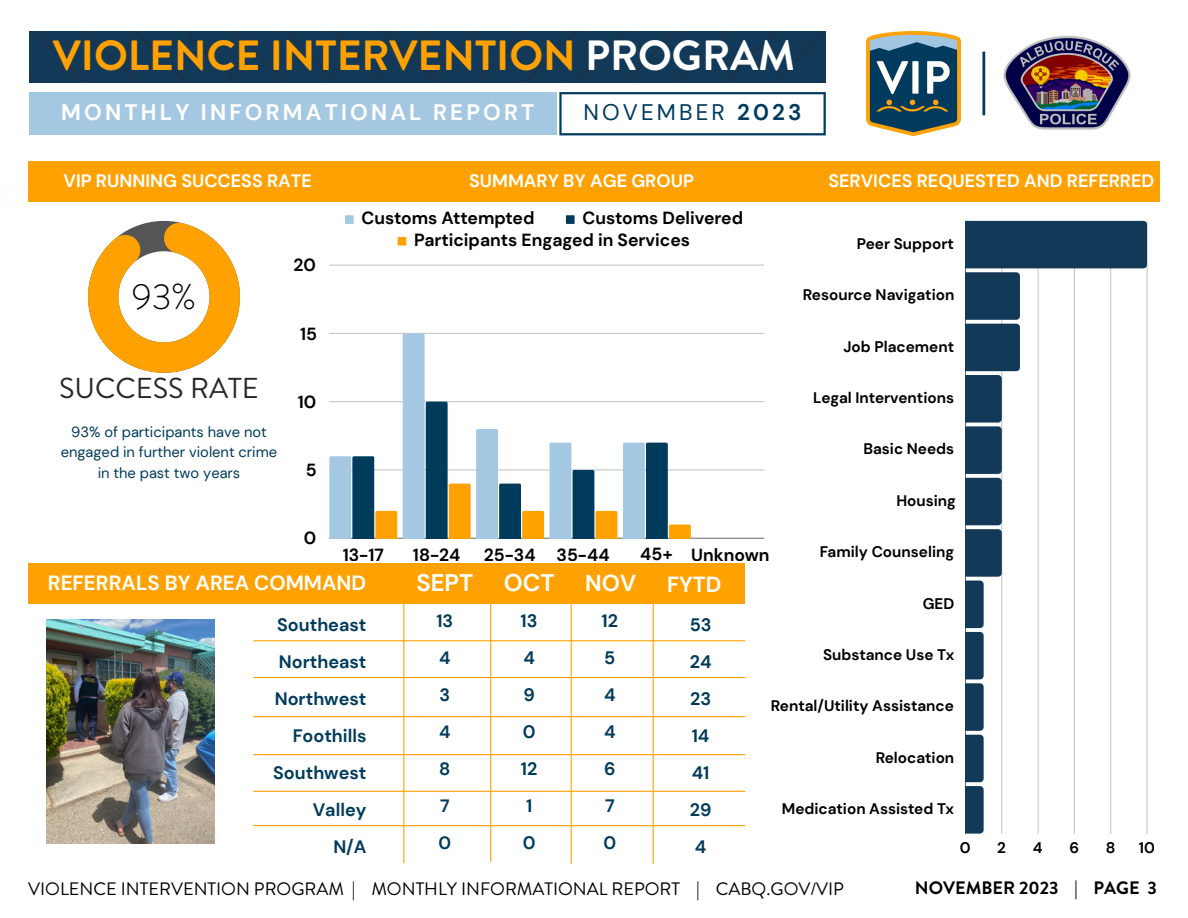
<style>
.page{position:relative;width:1188px;height:918px;background:#fff}
.page>*{position:absolute;margin:0;border:0;box-sizing:border-box;transform-origin:0 0}
.t1{font:700 42.15px "Brandon Grotesque";color:#ffa100}
.t2{font:300 36px "Brandon Grotesque";color:#000}
.t3{font:28.8px "Brandon Grotesque";color:#28272b}
.t4{font:700 24px "DM Sans";color:#fff}
.t5{font:700 23.1px "DM Sans";color:#fff}
.t6{font:700 22.5px "DM Sans";letter-spacing:.14em;color:#fff}
.t7{font:22.5px "DM Sans";letter-spacing:.14em;color:#013b5d}
.t8{font:700 21.9px "DM Sans";color:#fff}
.t9{font:700 20.7px "DM Sans";color:#fff}
.t10{font:700 18px "DM Sans";color:#003b5c}
.t11{font:18px "Brandon Grotesque";color:#000}
.t12{font:700 18px "DM Sans";color:#fff}
.t13{font:700 18px "Brandon Grotesque";color:#000}
.t14{font:700 17.85px "DM Sans";color:#003b5c}
.t15{font:700 17.55px "DM Sans";color:#000}
.t16{font:700 15.3px "DM Sans";color:#000}
.t17{font:14.7px/20.2px "DM Sans";color:#003b5c;text-align:center}
.s1{color:#fff}
.s2{font-weight:700}
</style>
<div class="page">
<div style="left:29px;top:92px;width:527px;height:43px;background:#a4c8e1"></div>
<div style="left:29px;top:31px;width:797px;height:52px;background:#133959"></div>
<img style="left:1003px;top:35px;width:128px;height:95px">
<img style="left:867px;top:32px;width:93px;height:104px">
<hr style="left:982px;top:52px;width:3px;height:63px;background:#003b5c">
<svg style="left:559px;top:92px;width:267px;height:43px"></svg>
<div style="left:28px;top:161px;width:1132px;height:40px;background:#ffa100"></div>
<svg style="left:345px;top:215px;width:9px;height:9px"></svg>
<svg style="left:566px;top:215px;width:9px;height:9px"></svg>
<svg style="left:398px;top:237px;width:8px;height:9px"></svg>
<hr style="left:329px;top:470px;width:435px;height:1px;background:#000">
<hr style="left:329px;top:401px;width:435px;height:1px;background:#000">
<hr style="left:329px;top:333px;width:435px;height:1px;background:#000">
<hr style="left:329px;top:265px;width:435px;height:1px;background:#000">
<hr style="left:329px;top:538px;width:435px;height:1px;background:#000">
<svg style="left:329px;top:456px;width:68px;height:82px"></svg>
<svg style="left:403px;top:333px;width:141px;height:205px"></svg>
<svg style="left:550px;top:443px;width:67px;height:95px"></svg>
<svg style="left:623px;top:443px;width:68px;height:95px"></svg>
<svg style="left:88px;top:221px;width:152px;height:152px"></svg>
<hr style="left:1147px;top:221px;width:1px;height:613px;background:#000">
<hr style="left:965px;top:221px;width:1px;height:613px;background:#000">
<svg style="left:966px;top:221px;width:181px;height:613px"></svg>
<hr style="left:571px;top:604px;width:1px;height:260px;background:#ffa100">
<hr style="left:253px;top:640px;width:492px;height:1px;background:#ffa100">
<hr style="left:253px;top:677px;width:492px;height:1px;background:#ffa100">
<hr style="left:253px;top:716px;width:492px;height:1px;background:#ffa100">
<hr style="left:253px;top:754px;width:492px;height:1px;background:#ffa100">
<hr style="left:653px;top:604px;width:1px;height:260px;background:#ffa100">
<div style="left:28px;top:564px;width:717px;height:40px;background:#ffa100"></div>
<hr style="left:253px;top:791px;width:492px;height:1px;background:#ffa100">
<hr style="left:490px;top:602px;width:1px;height:260px;background:#ffa100">
<hr style="left:403px;top:603px;width:1px;height:260px;background:#ffa100">
<img style="left:47px;top:620px;width:167px;height:224px">
<hr style="left:253px;top:825px;width:492px;height:1px;background:#ffa100">
<svg style="left:0;top:192px;width:26px;height:15px"></svg>
<p class="t1" style="left:53px;top:25px;width:743px">VIOLENCE INTERVENTION <span class="s1">PROGRAM</span></p>
<p class="t6" style="left:61px;top:98px;width:475px">MONTHLY INFORMATIONAL REPORT</p>
<p class="t7" style="left:583px;top:98px;width:220px">NOVEMBER <span class="s2">2023</span></p>
<p class="t12" style="left:63px;top:169px;width:250px">VIP RUNNING SUCCESS RATE</p>
<p class="t12" style="left:469px;top:169px;width:226px">SUMMARY BY AGE GROUP</p>
<p class="t12" style="left:828px;top:169px;width:327px">SERVICES REQUESTED AND REFERRED</p>
<p class="t2" style="left:132px;top:271px;width:66px">93%</p>
<p class="t3" style="left:59px;top:367px;width:201px">SUCCESS RATE</p>
<p class="t17" style="left:61px;top:422px;width:218px">93% of participants have not engaged in further violent crime in the past two years</p>
<p class="t15" style="left:294px;top:254px;width:24px">20</p>
<p class="t15" style="left:300px;top:322px;width:18px">15</p>
<p class="t15" style="left:298px;top:390px;width:20px">10</p>
<p class="t15" style="left:306px;top:459px;width:12px">5</p>
<p class="t15" style="left:304px;top:527px;width:14px">0</p>
<p class="t15" style="left:362px;top:207px;width:175px">Customs Attempted</p>
<p class="t15" style="left:583px;top:207px;width:162px">Customs Delivered</p>
<p class="t15" style="left:414px;top:228px;width:277px">Participants Engaged in Services</p>
<p class="t15" style="left:343px;top:543px;width:43px">13-17</p>
<p class="t15" style="left:413px;top:543px;width:49px">18-24</p>
<p class="t15" style="left:484px;top:543px;width:53px">25-34</p>
<p class="t15" style="left:557px;top:543px;width:55px">35-44</p>
<p class="t15" style="left:640px;top:543px;width:34px">45+</p>
<p class="t15" style="left:691px;top:543px;width:80px">Unknown</p>
<p class="t4" style="left:504px;top:567px;width:52px">OCT</p>
<p class="t5" style="left:585px;top:568px;width:52px">NOV</p>
<p class="t9" style="left:48px;top:570px;width:320px">REFERRALS BY AREA COMMAND</p>
<p class="t4" style="left:416px;top:568px;width:58px">SEPT</p>
<p class="t8" style="left:667px;top:570px;width:56px">FYTD</p>
<p class="t16" style="left:857px;top:234px;width:99px">Peer Support</p>
<p class="t16" style="left:803px;top:285px;width:153px">Resource Navigation</p>
<p class="t16" style="left:843px;top:336px;width:112px">Job Placement</p>
<p class="t16" style="left:813px;top:388px;width:142px">Legal Interventions</p>
<p class="t16" style="left:863px;top:439px;width:92px">Basic Needs</p>
<p class="t16" style="left:896px;top:491px;width:61px">Housing</p>
<p class="t16" style="left:820px;top:542px;width:136px">Family Counseling</p>
<p class="t16" style="left:923px;top:593px;width:33px">GED</p>
<p class="t10" style="left:277px;top:613px;width:91px">Southeast</p>
<p class="t10" style="left:279px;top:650px;width:89px">Northeast</p>
<p class="t10" style="left:275px;top:687px;width:93px">Northwest</p>
<p class="t10" style="left:293px;top:724px;width:75px">Foothills</p>
<p class="t10" style="left:273px;top:761px;width:95px">Southwest</p>
<p class="t10" style="left:313px;top:798px;width:55px">Valley</p>
<p class="t10" style="left:333px;top:835px;width:35px">N/A</p>
<p class="t14" style="left:437px;top:609px;width:18px">13</p>
<p class="t14" style="left:439px;top:646px;width:13px">4</p>
<p class="t14" style="left:440px;top:683px;width:12px">3</p>
<p class="t14" style="left:439px;top:720px;width:13px">4</p>
<p class="t14" style="left:439px;top:757px;width:13px">8</p>
<p class="t14" style="left:440px;top:795px;width:11px">7</p>
<p class="t14" style="left:439px;top:832px;width:14px">0</p>
<p class="t10" style="left:521px;top:609px;width:18px">13</p>
<p class="t10" style="left:523px;top:646px;width:13px">4</p>
<p class="t10" style="left:523px;top:683px;width:13px">9</p>
<p class="t10" style="left:523px;top:720px;width:14px">0</p>
<p class="t10" style="left:521px;top:757px;width:18px">12</p>
<p class="t10" style="left:526px;top:794px;width:8px">1</p>
<p class="t10" style="left:523px;top:831px;width:14px">0</p>
<p class="t10" style="left:602px;top:609px;width:18px">12</p>
<p class="t10" style="left:604px;top:646px;width:13px">5</p>
<p class="t10" style="left:604px;top:683px;width:13px">4</p>
<p class="t10" style="left:604px;top:720px;width:13px">4</p>
<p class="t10" style="left:604px;top:757px;width:13px">6</p>
<p class="t10" style="left:605px;top:794px;width:11px">7</p>
<p class="t10" style="left:603px;top:831px;width:14px">0</p>
<p class="t10" style="left:690px;top:613px;width:23px">53</p>
<p class="t10" style="left:690px;top:650px;width:23px">24</p>
<p class="t10" style="left:690px;top:687px;width:23px">23</p>
<p class="t10" style="left:692px;top:724px;width:19px">14</p>
<p class="t10" style="left:692px;top:761px;width:19px">41</p>
<p class="t10" style="left:690px;top:798px;width:23px">29</p>
<p class="t10" style="left:695px;top:835px;width:13px">4</p>
<p class="t16" style="left:823px;top:645px;width:133px">Substance Use Tx</p>
<p class="t16" style="left:771px;top:696px;width:185px">Rental/Utility Assistance</p>
<p class="t16" style="left:876px;top:747px;width:80px">Relocation</p>
<p class="t16" style="left:782px;top:799px;width:174px">Medication Assisted Tx</p>
<p class="t16" style="left:960px;top:838px;width:12px">0</p>
<p class="t16" style="left:997px;top:838px;width:10px">2</p>
<p class="t16" style="left:1033px;top:838px;width:11px">4</p>
<p class="t16" style="left:1070px;top:838px;width:11px">6</p>
<p class="t16" style="left:1106px;top:838px;width:11px">8</p>
<p class="t16" style="left:1139px;top:838px;width:18px">10</p>
<p class="t11" style="left:28px;top:876px;width:817px">VIOLENCE INTERVENTION PROGRAM | MONTHLY INFORMATIONAL REPORT | CABQ.GOV/VIP</p>
<p class="t13" style="left:915px;top:875px;width:243px">NOVEMBER 2023 | PAGE 3</p>
</div>
